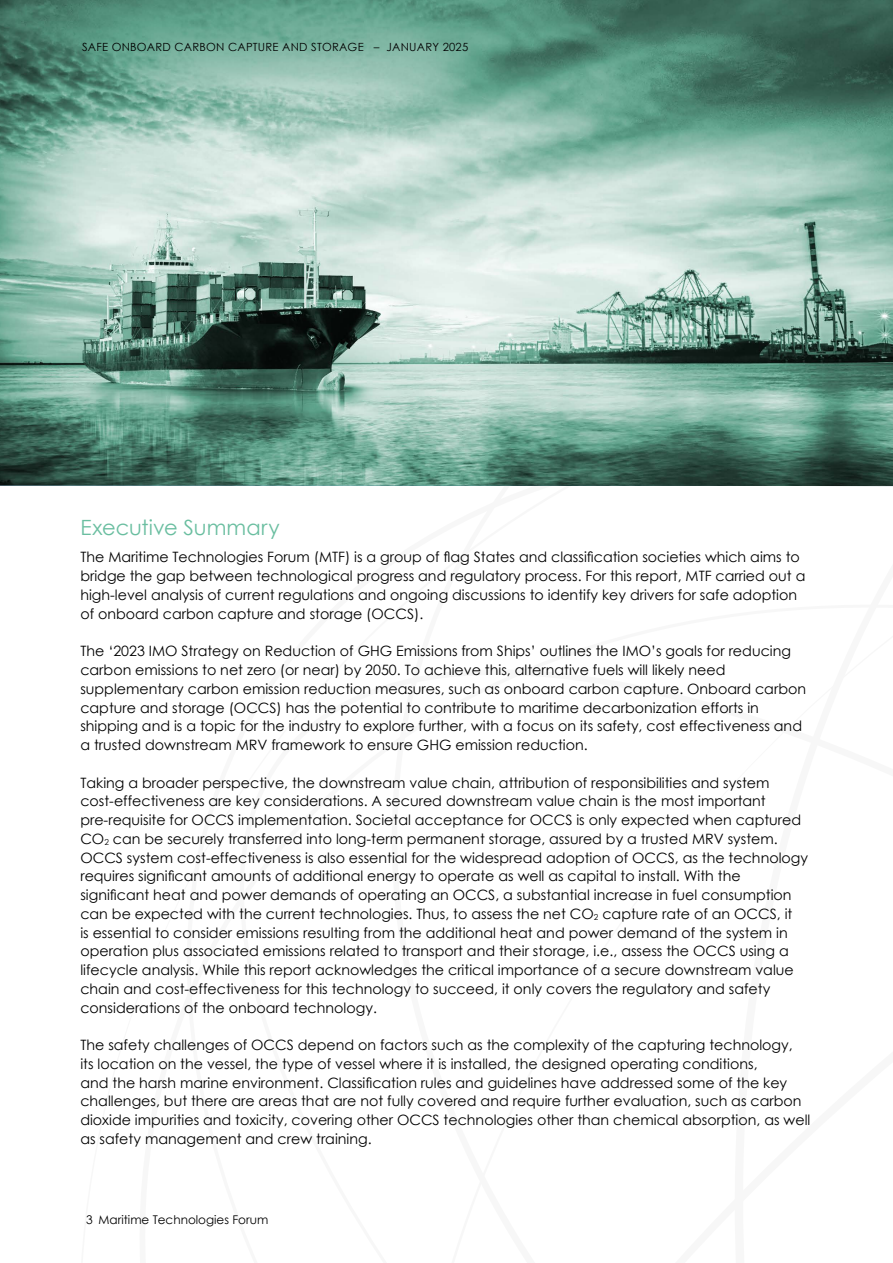
<style>
.page{position:relative;width:893px;height:1263px;background:#fff}
.page>*{position:absolute;margin:0;border:0;box-sizing:border-box;transform-origin:0 0}
.t1{font:21px "Century Gothic";letter-spacing:.005em;color:#6abea0}
.t2{font:14.25px/18.8px "Century Gothic";color:#000}
.t3{font:12px "Century Gothic";color:#000}
.t4{font:11.25px "Century Gothic";letter-spacing:.02em;color:#000}
</style>
<div class="page">
<img style="left:0;top:0;width:893px;height:486px">
<p class="t4" style="left:82px;top:39px;width:388px">SAFE ONBOARD CARBON CAPTURE AND STORAGE – JANUARY 2025</p>
<h1 class="t1" style="left:80px;top:513px;width:201px">Executive Summary</h1>
<p class="t2" style="left:80px;top:548px;width:727px">The Maritime Technologies Forum (MTF) is a group of flag States and classification societies which aims to bridge the gap between technological progress and regulatory process. For this report, MTF carried out a high-level analysis of current regulations and ongoing discussions to identify key drivers for safe adoption of onboard carbon capture and storage (OCCS).</p>
<p class="t2" style="left:80px;top:641px;width:727px">The ‘2023 IMO Strategy on Reduction of GHG Emissions from Ships’ outlines the IMO’s goals for reducing carbon emissions to net zero (or near) by 2050. To achieve this, alternative fuels will likely need supplementary carbon emission reduction measures, such as onboard carbon capture. Onboard carbon capture and storage (OCCS) has the potential to contribute to maritime decarbonization efforts in shipping and is a topic for the industry to explore further, with a focus on its safety, cost effectiveness and a trusted downstream MRV framework to ensure GHG emission reduction.</p>
<p class="t2" style="left:80px;top:773px;width:729px">Taking a broader perspective, the downstream value chain, attribution of responsibilities and system cost-effectiveness are key considerations. A secured downstream value chain is the most important pre-requisite for OCCS implementation. Societal acceptance for OCCS is only expected when captured CO<sub>2</sub> can be securely transferred into long-term permanent storage, assured by a trusted MRV system.<br>OCCS system cost-effectiveness is also essential for the widespread adoption of OCCS, as the technology requires significant amounts of additional energy to operate as well as capital to install. With the significant heat and power demands of operating an OCCS, a substantial increase in fuel consumption can be expected with the current technologies. Thus, to assess the net CO<sub>2</sub> capture rate of an OCCS, it<br>is essential to consider emissions resulting from the additional heat and power demand of the system in operation plus associated emissions related to transport and their storage, i.e., assess the OCCS using a lifecycle analysis. While this report acknowledges the critical importance of a secure downstream value chain and cost-effectiveness for this technology to succeed, it only covers the regulatory and safety considerations of the onboard technology.</p>
<p class="t2" style="left:80px;top:1035px;width:731px">The safety challenges of OCCS depend on factors such as the complexity of the capturing technology,<br>its location on the vessel, the type of vessel where it is installed, the designed operating conditions,<br>and the harsh marine environment. Classification rules and guidelines have addressed some of the key challenges, but there are areas that are not fully covered and require further evaluation, such as carbon dioxide impurities and toxicity, covering other OCCS technologies other than chemical absorption, as well as safety management and crew training.</p>
<p class="t3" style="left:86px;top:1211px;width:184px">3 Maritime Technologies Forum</p>
</div>
